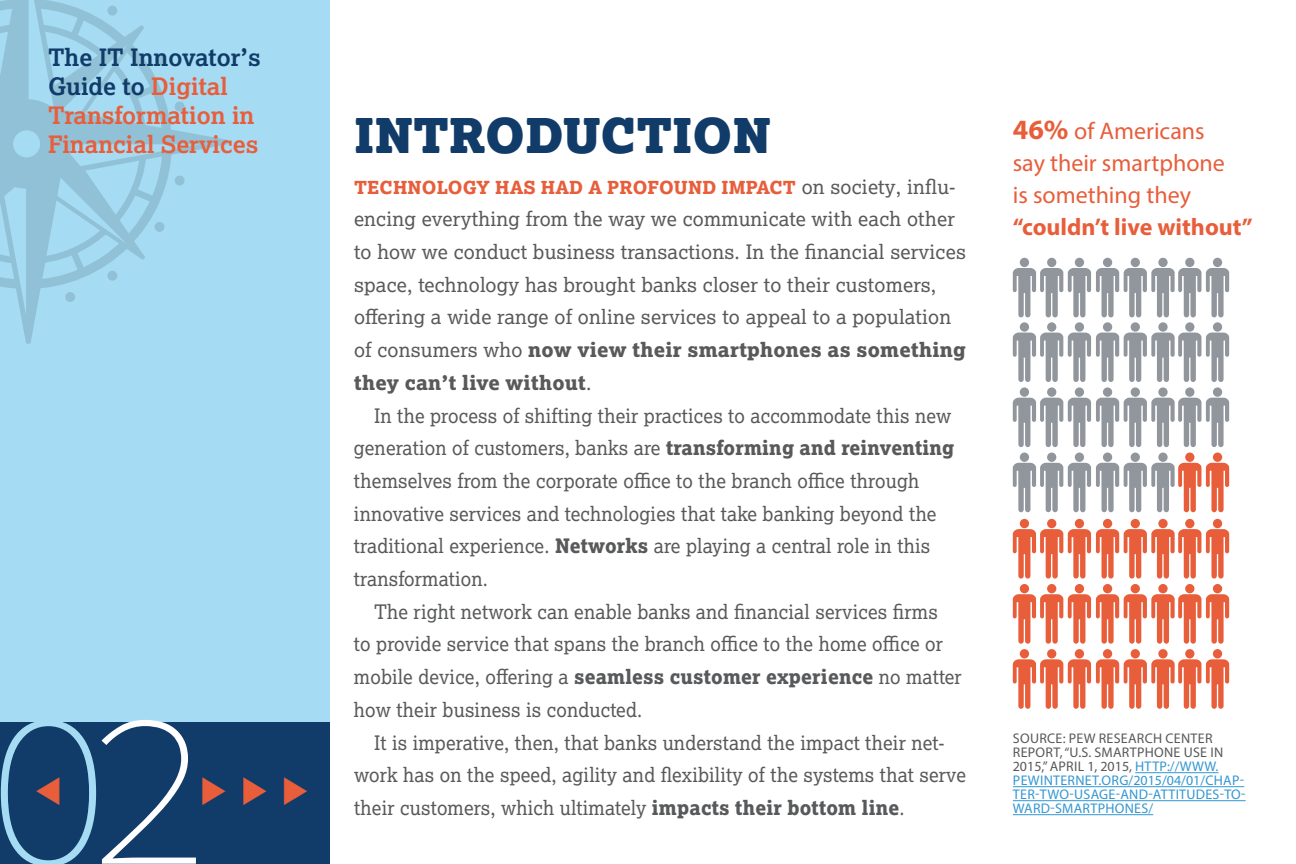
<style>
.page{position:relative;width:1296px;height:864px;background:#fff}
.page>*{position:absolute;margin:0;border:0;box-sizing:border-box;transform-origin:0 0}
.t1{font:200 220.6px "Source Code Pro";color:#fff}
.t2{font:900 48px "Lexia";color:#113b68}
.t3{font:700 24px/28.8px "Lexia";color:#e85e3b}
.t4{font:24px/32px "Myriad Pro";color:#e85e3b}
.t5{font:700 24px "Myriad Pro";color:#e85e3b}
.t6{font:20px/32.8px "Lexia";letter-spacing:.01em;color:#58595b;scale:.95 1}
.t7{font:20px/32.8px "Lexia";letter-spacing:.01em;color:#58595b}
.t8{font:800 18px "Lexia";letter-spacing:.01em;color:#e85e3b}
.t9{font:14px/14px "Myriad Pro";letter-spacing:.02em;color:#3397d1}
.s1{color:#113b68}
.s2{font-weight:700;font-size:28px}
.s3{font-weight:400;font-size:20px;color:#58595b}
.s4{font-weight:800}
.s5{color:#58595b}
</style>
<div class="page">
<div style="left:0;top:0;width:330px;height:821px;background:#a5dbf3"></div>
<div style="left:0;top:722px;width:330px;height:142px;background:#113b68"></div>
<svg style="left:0;top:0;width:214px;height:330px"></svg>
<hr style="left:1135px;top:772px;width:84px;height:1px;background:#3397d1">
<hr style="left:1013px;top:786px;width:231px;height:1px;background:#3397d1">
<hr style="left:1013px;top:800px;width:233px;height:1px;background:#3397d1">
<hr style="left:1013px;top:814px;width:140px;height:1px;background:#3397d1">
<svg style="left:1013px;top:512px;width:216px;height:197px"></svg>
<svg style="left:1013px;top:258px;width:216px;height:254px"></svg>
<svg style="left:1px;top:722px;width:95px;height:142px"></svg>
<p class="t3" style="left:48px;top:43px;width:214px"><span class="s1">The IT Innovator’s<br>Guide to</span> Digital<br>Transformation in<br>Financial Services</p>
<h1 class="t1" style="left:83px;top:647px;width:228px"><sup>◆</sup>2 <sup>◆◆</sup></h1>
<h2 class="t2" style="left:354px;top:108px;width:419px">INTRODUCTION</h2>
<p class="t4" style="left:1013px;top:114px;width:214px"><span class="s2">46%</span> of Americans say their smartphone is something they</p>
<p class="t5" style="left:1013px;top:211px;width:242px">“couldn’t live without”</p>
<p class="t8" style="left:354px;top:177px;width:603px">TECHNOLOGY HAS HAD A PROFOUND IMPACT <span class="s3">on society, influ-</span></p>
<p class="t7" style="left:354px;top:203px;width:614px">encing everything from the way we communicate with each other to how we conduct business transactions. In the financial services space, technology has brought banks closer to their customers, offering a wide range of online services to appeal to a population of consumers who <span class="s4">now view their smartphones as something they can’t live without</span>.</p>
<p class="t6" style="left:354px;top:399px;width:633px;text-indent:20px">In the process of shifting their practices to accommodate this new generation of customers, banks are <span class="s4">transforming and reinventing </span>themselves from the corporate office to the branch office through innovative services and technologies that take banking beyond the traditional experience. <span class="s4">Networks</span> are playing a central role in this transformation.</p>
<p class="t6" style="left:354px;top:595px;width:641px;text-indent:20px">The right network can enable banks and financial services firms<br>to provide service that spans the branch office to the home office or mobile device, offering a <span class="s4">seamless customer experience</span> no matter how their business is conducted.</p>
<p class="t6" style="left:354px;top:726px;width:646px;text-indent:20px">It is imperative, then, that banks understand the impact their net&shy;work has on the speed, agility and flexibility of the systems that serve their customers, which ultimately <span class="s4">impacts their bottom line</span>.</p>
<p class="t9" style="left:1013px;top:731px;width:234px"><span class="s5">SOURCE: PEW RESEARCH CENTER<br>REPORT, “U.S. SMARTPHONE USE IN<br>2015,” APRIL 1, 2015,</span> HTTP://WWW.<br>PEWINTERNET.ORG/2015/04/01/CHAP-<br>TER-TWO-USAGE-AND-ATTITUDES-TO-<br>WARD-SMARTPHONES/</p>
</div>
